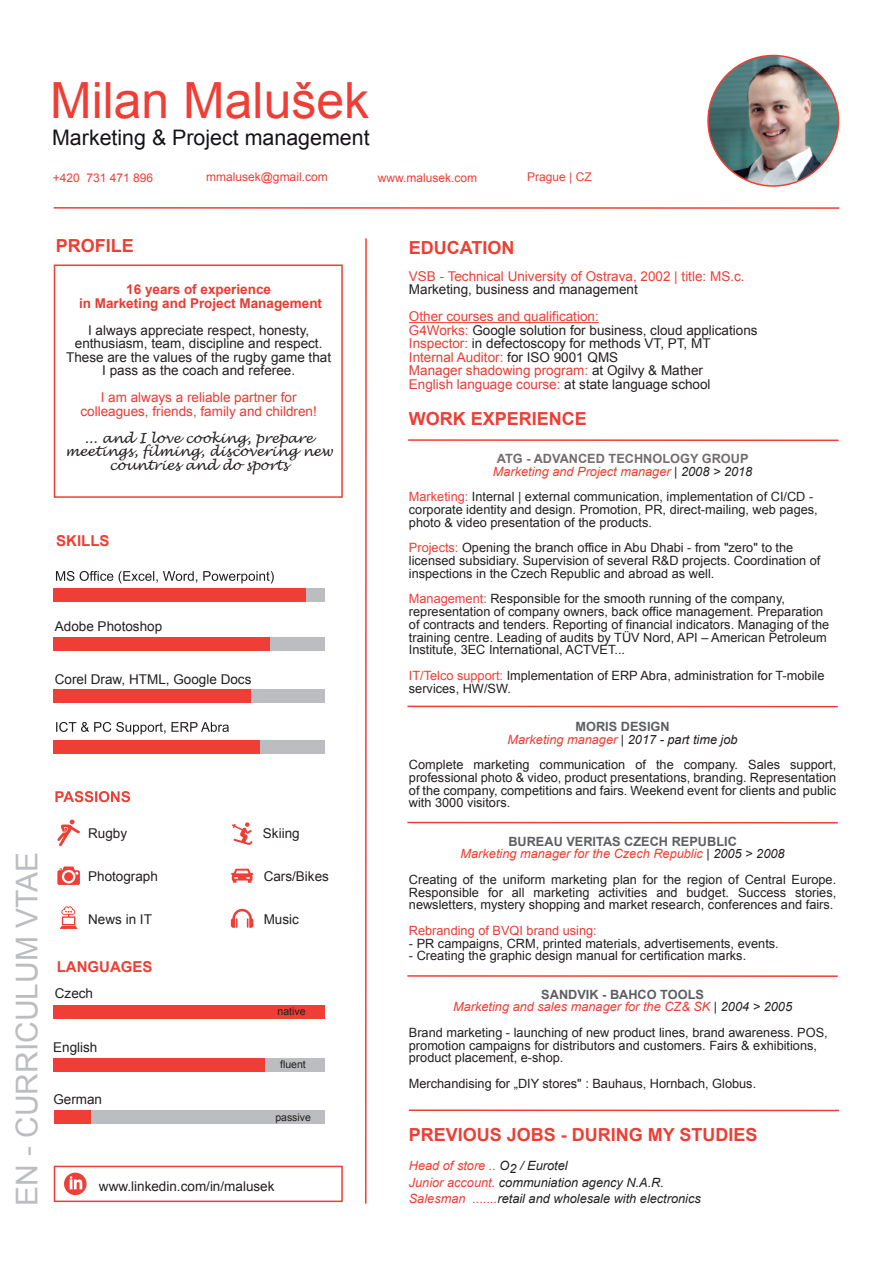
<style>
.page{position:relative;width:893px;height:1263px;background:#fff}
.page>*{position:absolute;margin:0;border:0;box-sizing:border-box;transform-origin:0 0}
.t1{font:49.95px "Arial";color:#ee3e35}
.t2{font:30px "Arial";color:#bcbdc0}
.t3{font:21.45px "Arial";color:#161318}
.t4{font:700 18px "Arial";color:#ee3e35}
.t5{font:700 15px "Arial";color:#ee3e35}
.t6{font:13.5px/13.5px "Arial";color:#231f20;text-align:center}
.t7{font:italic 13.5px/13.5px "Lucida Handwriting";color:#231f20;text-align:center}
.t8{font:13.5px/13.5px "Arial";color:#e93b35;text-align:center}
.t9{font:700 13.5px/13.5px "Arial";color:#e93b35;text-align:center}
.t10{font:13.5px "Arial";color:#ee3e35}
.t11{font:12.75px/12.8px "Arial";color:#231f20}
.t12{font:italic 12.75px/12.8px "Arial";color:#ee3e35;text-align:center}
.t13{font:italic 12.75px/16.5px "Arial";color:#221f20}
.t14{font:700 12.75px/12.8px "Arial";color:#716d70;text-align:center}
.t15{font:italic 12.75px/12.8px "Arial";color:#231f20;text-align:center}
.t16{font:12.75px "Arial";color:#e93b35}
.t17{font:12px "Arial";color:#ee3e35}
.t18{font:10.5px "Arial";color:#231f20}
.s1{color:#ee3e35}
.s2{color:#e93b35}
.s3{font-weight:400;font-style:italic;color:#ee3e35}
.s4{font-weight:400;font-style:italic;color:#231f20}
.s5{font-weight:700;font-style:normal;color:#5e5f62}
.s6{color:#231f20}
</style>
<div class="page">
<hr style="left:54px;top:207px;width:785px;height:2px;background:#ee3e35">
<hr style="left:365px;top:238px;width:2px;height:966px;background:#ee3e35">
<div style="left:55px;top:637px;width:270px;height:13px;background:#bcbdc0"></div>
<div style="left:54px;top:588px;width:271px;height:13px;background:#bcbdc0"></div>
<div style="left:54px;top:637px;width:216px;height:13px;background:#ee3e35"></div>
<svg style="left:56px;top:571px;width:218px;height:13px"></svg>
<div style="left:55px;top:690px;width:270px;height:13px;background:#bcbdc0"></div>
<div style="left:54px;top:690px;width:197px;height:13px;background:#ee3e35"></div>
<div style="left:55px;top:741px;width:270px;height:13px;background:#bcbdc0"></div>
<div style="left:54px;top:741px;width:206px;height:13px;background:#ee3e35"></div>
<svg style="left:55px;top:791px;width:75px;height:11px"></svg>
<svg style="left:57px;top:866px;width:23px;height:19px"></svg>
<svg style="left:231px;top:909px;width:22px;height:19px"></svg>
<svg style="left:56px;top:722px;width:173px;height:12px"></svg>
<div style="left:53px;top:588px;width:253px;height:13px;background:#ee3e35"></div>
<svg style="left:57px;top:819px;width:23px;height:28px"></svg>
<svg style="left:232px;top:822px;width:20px;height:23px"></svg>
<svg style="left:60px;top:906px;width:17px;height:23px"></svg>
<div style="left:55px;top:1058px;width:270px;height:13px;background:#bcbdc0"></div>
<div style="left:54px;top:1058px;width:211px;height:13px;background:#ee3e35"></div>
<div style="left:54px;top:1006px;width:271px;height:13px;background:#ee3e35"></div>
<div style="left:55px;top:1110px;width:270px;height:13px;background:#bcbdc0"></div>
<div style="left:54px;top:1110px;width:37px;height:13px;background:#ee3e35"></div>
<div style="left:54px;top:264px;width:289px;height:234px;border:2px solid #ee3e35"></div>
<hr style="left:408px;top:439px;width:431px;height:2px;background:#ee3e35">
<hr style="left:407px;top:822px;width:431px;height:1px;background:#ee3e35">
<hr style="left:407px;top:975px;width:431px;height:2px;background:#ee3e35">
<hr style="left:409px;top:1109px;width:430px;height:2px;background:#ee3e35">
<svg style="left:64px;top:1172px;width:23px;height:23px"></svg>
<svg style="left:231px;top:869px;width:22px;height:14px"></svg>
<div style="left:54px;top:1166px;width:289px;height:36px;border:2px solid #ee3e35"></div>
<hr style="left:409px;top:322px;width:37px;height:1px;background:#ee3e35">
<hr style="left:446px;top:322px;width:153px;height:1px;background:#ee3e35">
<img style="left:708px;top:56px;width:130px;height:130px;border-radius:65px">
<hr style="left:407px;top:706px;width:431px;height:1px;background:#ee3e35">
<h1 class="t1" style="left:50px;top:73px;width:320px">Milan Malušek</h1>
<h3 class="t3" style="left:52px;top:126px;width:319px">Marketing &amp; Project management</h3>
<p class="t17" style="left:53px;top:171px;width:102px">+420 731 471 896</p>
<p class="t17" style="left:206px;top:170px;width:123px">mmalusek@gmail.com</p>
<p class="t17" style="left:378px;top:171px;width:101px">www.malusek.com</p>
<p class="t17" style="left:527px;top:170px;width:66px">Prague | CZ</p>
<h3 class="t4" style="left:56px;top:235px;width:80px">PROFILE</h3>
<p class="t9" style="left:79px;top:283px;width:245px">16 years of experience<br>in Marketing and Project Management</p>
<p class="t6" style="left:66px;top:323px;width:266px">I always appreciate respect, honesty, enthusiasm, team, discipline and respect.<br>These are the values of the rugby game that I pass as the coach and referee.</p>
<p class="t8" style="left:80px;top:391px;width:238px">I am always a reliable partner for colleagues, friends, family and children!</p>
<p class="t7" style="left:65px;top:432px;width:269px">... and I love cooking, prepare meetings, filming, discovering new countries and do sports</p>
<p class="t5" style="left:56px;top:532px;width:55px">SKILLS</p>
<p class="t6" style="left:55px;top:620px;width:109px">Adobe Photoshop</p>
<p class="t6" style="left:55px;top:672px;width:198px">Corel Draw, HTML, Google Docs</p>
<h2 class="t2" style="left:11px;top:1206px;width:356px;rotate:-90deg">EN - CURRICULUM VTAE</h2>
<p class="t6" style="left:88px;top:826px;width:41px">Rugby</p>
<p class="t6" style="left:263px;top:826px;width:38px">Skiing</p>
<p class="t6" style="left:88px;top:869px;width:71px">Photograph</p>
<p class="t6" style="left:264px;top:870px;width:67px">Cars/Bikes</p>
<p class="t6" style="left:88px;top:912px;width:65px">News in IT</p>
<p class="t6" style="left:264px;top:913px;width:37px">Music</p>
<p class="t5" style="left:57px;top:959px;width:97px">LANGUAGES</p>
<p class="t6" style="left:55px;top:987px;width:40px">Czech</p>
<p class="t6" style="left:53px;top:1040px;width:46px">English</p>
<p class="t6" style="left:53px;top:1093px;width:50px">German</p>
<p class="t18" style="left:278px;top:1006px;width:30px">native</p>
<p class="t18" style="left:280px;top:1059px;width:27px">fluent</p>
<p class="t18" style="left:275px;top:1111px;width:37px">passive</p>
<p class="t6" style="left:99px;top:1180px;width:177px">www.linkedin.com/in/malusek</p>
<h3 class="t4" style="left:409px;top:237px;width:107px">EDUCATION</h3>
<p class="t10" style="left:409px;top:268px;width:337px">VSB - Technical University of Ostrava, 2002 | title: MS.c.</p>
<p class="t6" style="left:409px;top:283px;width:230px">Marketing, business and management</p>
<p class="t6" style="left:409px;top:310px;width:350px;text-align:left"><span class="s1">Other courses and qualification:<br></span><span class="s2">G4Works:</span> Google solution for business, cloud applications <span class="s2">Inspector:</span> in defectoscopy for methods VT, PT, MT <span class="s2">Internal Auditor:</span> for ISO 9001 QMS<br><span class="s2">Manager shadowing program:</span> at Ogilvy &amp; Mather<br><span class="s2">English language course:</span> at state language school</p>
<h3 class="t4" style="left:409px;top:409px;width:180px">WORK EXPERIENCE</h3>
<p class="t14" style="left:493px;top:452px;width:261px">ATG - ADVANCED TECHNOLOGY GROUP<br><span class="s3">Marketing and Project manager</span> <span class="s4">| 2008 &gt; 2018</span></p>
<p class="t11" style="left:409px;top:491px;width:410px"><span class="s1">Marketing:</span> Internal | external communication, implementation of CI/CD - corporate identity and design. Promotion, PR, direct-mailing, web pages, photo &amp; video presentation of the products.</p>
<p class="t11" style="left:409px;top:542px;width:413px"><span class="s1">Projects:</span> Opening the branch office in Abu Dhabi - from "zero" to the licensed subsidiary. Supervision of several R&amp;D projects. Coordination of inspections in the Czech Republic and abroad as well.</p>
<p class="t11" style="left:409px;top:593px;width:422px"><span class="s1">Management:</span> Responsible for the smooth running of the company, representation of company owners, back office management. Preparation of contracts and tenders. Reporting of financial indicators. Managing of the training centre. Leading of audits by TÜV Nord, API – American Petroleum Institute, 3EC International, ACTVET...</p>
<p class="t11" style="left:409px;top:669px;width:417px"><span class="s1">IT/Telco support:</span> Implementation of ERP Abra, administration for T-mobile services, HW/SW.</p>
<p class="t15" style="left:508px;top:720px;width:232px"><span class="s5">MORIS DESIGN<br></span><span class="s1">Marketing manager</span> | 2017 - part time job</p>
<p class="t11" style="left:409px;top:758px;width:429px;text-align:justify">Complete marketing communication of the company. Sales support, professional photo &amp; video, product presentations, branding. Representation of the company, competitions and fairs. Weekend event for clients and public with 3000 visitors.</p>
<p class="t12" style="left:461px;top:835px;width:325px"><span class="s5">BUREAU VERITAS CZECH REPUBLIC<br></span>Marketing manager for the Czech Republic <span class="s6">| 2005 &gt; 2008</span></p>
<p class="t11" style="left:409px;top:873px;width:429px;text-align:justify">Creating of the uniform marketing plan for the region of Central Europe.<br>Responsible for all marketing activities and budget. Success stories, newsletters, mystery shopping and market research, conferences and fairs.</p>
<p class="t16" style="left:409px;top:923px;width:189px">Rebranding of BVQI brand using:</p>
<p class="t11" style="left:409px;top:937px;width:371px">- PR campaigns, CRM, printed materials, advertisements, events.</p>
<p class="t11" style="left:409px;top:950px;width:339px">- Creating the graphic design manual for certification marks.</p>
<p class="t12" style="left:453px;top:988px;width:340px"><span class="s5">SANDVIK - BAHCO TOOLS<br></span>Marketing and sales manager for the CZ&amp; SK <span class="s6">| 2004 &gt; 2005</span></p>
<p class="t11" style="left:409px;top:1026px;width:420px">Brand marketing - launching of new product lines, brand awareness. POS, promotion campaigns for distributors and customers. Fairs &amp; exhibitions, product placement, e-shop.</p>
<p class="t11" style="left:409px;top:1077px;width:349px">Merchandising for „DIY stores" : Bauhaus, Hornbach, Globus.</p>
<h3 class="t4" style="left:409px;top:1125px;width:350px">PREVIOUS JOBS - DURING MY STUDIES</h3>
<p class="t13" style="left:409px;top:1158px;width:294px"><span class="s1">Head of store ..</span> O2 / Eurotel<br><span class="s1">Junior account.</span> <span class="s6">communiation agency N.A.R.<br></span><span class="s1">Salesman .......</span>retail and wholesale with electronics</p>
</div>
